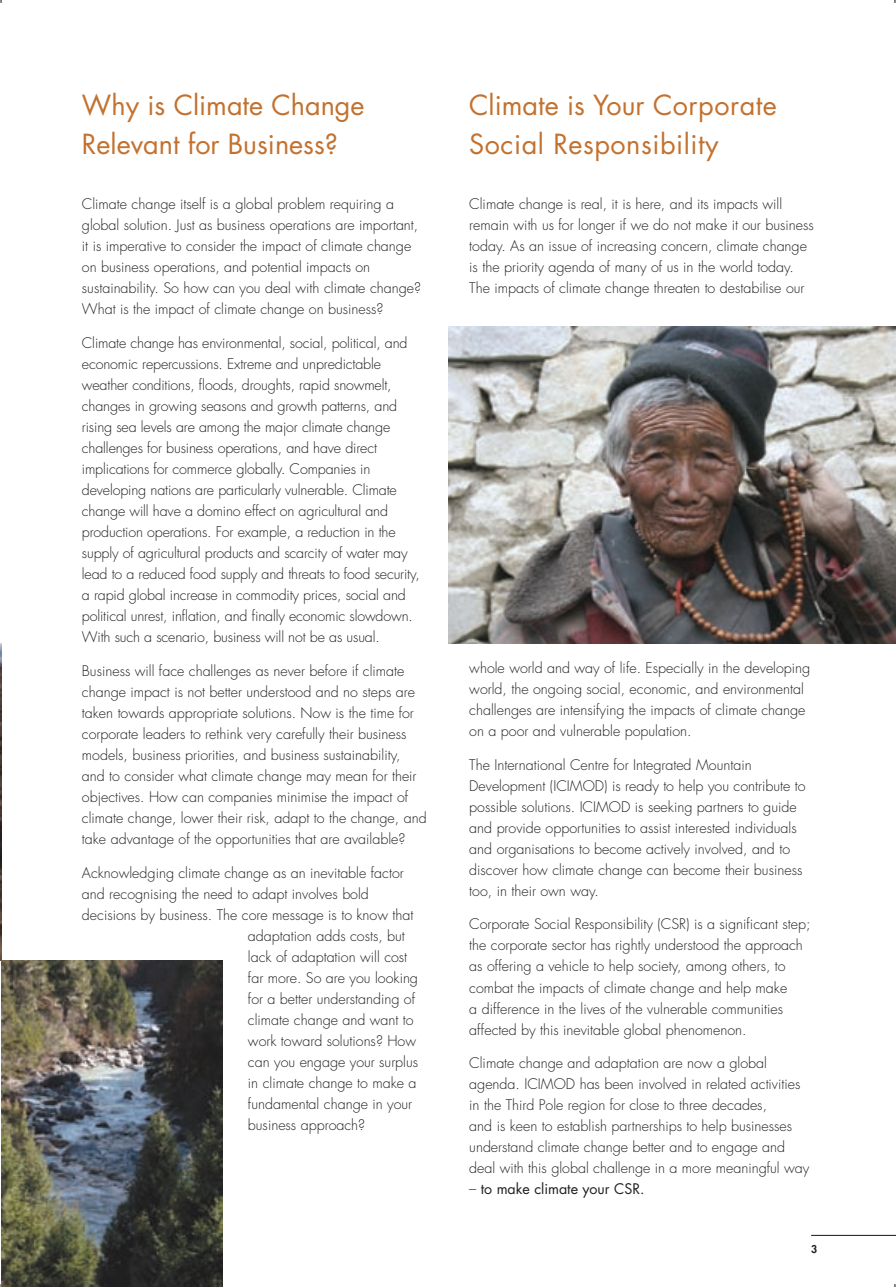
<style>
.page{position:relative;width:896px;height:1287px;background:#fff}
.page>*{position:absolute;margin:0;border:0;box-sizing:border-box;transform-origin:0 0}
.Head_I{font:27px/39px "Futura Std";letter-spacing:.02em;color:#c3712e}
.Head_I-2{font:27px/39px "Futura Std";color:#c3712e}
.BODY{font:300 14.25px/21px "Futura Std";color:#231f20}
.BODY-2{font:14.25px "Futura Std";color:#231f20}
.t1{font:800 10.5px "Futura Std";color:#231f20}
.s1{font-weight:300}
</style>
<div class="page">
<hr style="left:810px;top:1234px;width:85px;height:2px;background:#231f20">
<img style="left:448px;top:327px;width:447px;height:316px">
<img style="left:0;top:643px;width:1px;height:317px">
<img style="left:1px;top:960px;width:221px;height:327px">
<p class="Head_I-2" style="left:82px;top:86px;width:284px">Why is Climate Change<br>Relevant for Business?</p>
<p class="BODY" style="left:82px;top:194px;width:340px">Climate change itself is a global problem requiring a global solution. Just as business operations are important, it is imperative to consider the impact of climate change on business operations, and potential impacts on sustainability. So how can you deal with climate change?<br>What is the impact of climate change on business?</p>
<p class="BODY" style="left:82px;top:332px;width:339px">Climate change has environmental, social, political, and economic repercussions. Extreme and unpredictable weather conditions, floods, droughts, rapid snowmelt, changes in growing seasons and growth patterns, and rising sea levels are among the major climate change challenges for business operations, and have direct implications for commerce globally. Companies in developing nations are particularly vulnerable. Climate change will have a domino effect on agricultural and production operations. For example, a reduction in the supply of agricultural products and scarcity of water may lead to a reduced food supply and threats to food security, a rapid global increase in commodity prices, social and political unrest, inflation, and finally economic slowdown.<br>With such a scenario, business will not be as usual.</p>
<p class="BODY" style="left:82px;top:660px;width:346px">Business will face challenges as never before if climate change impact is not better understood and no steps are taken towards appropriate solutions. Now is the time for corporate leaders to rethink very carefully their business models, business priorities, and business sustainability, and to consider what climate change may mean for their objectives. How can companies minimise the impact of climate change, lower their risk, adapt to the change, and take advantage of the opportunities that are available?</p>
<p class="BODY" style="left:82px;top:862px;width:323px">Acknowledging climate change as an inevitable factor</p>
<p class="BODY" style="left:82px;top:883px;width:288px">and recognising the need to adapt involves bold</p>
<p class="BODY" style="left:82px;top:904px;width:333px">decisions by business. The core message is to know that</p>
<p class="BODY" style="left:248px;top:925px;width:158px">adaptation adds costs, but</p>
<p class="BODY" style="left:248px;top:946px;width:161px">lack of adaptation will cost</p>
<p class="BODY" style="left:248px;top:967px;width:171px">far more. So are you looking</p>
<p class="BODY" style="left:248px;top:988px;width:169px">for a better understanding of</p>
<p class="BODY" style="left:248px;top:1009px;width:167px">climate change and want to</p>
<p class="BODY" style="left:248px;top:1030px;width:170px">work toward solutions? How</p>
<p class="BODY" style="left:248px;top:1051px;width:172px">can you engage your surplus</p>
<p class="BODY" style="left:248px;top:1072px;width:170px">in climate change to make a</p>
<p class="BODY" style="left:248px;top:1093px;width:166px">fundamental change in your</p>
<p class="BODY" style="left:248px;top:1114px;width:119px">business approach?</p>
<p class="Head_I" style="left:469px;top:86px;width:309px">Climate is Your Corporate<br>Social Responsibility</p>
<p class="BODY" style="left:469px;top:194px;width:346px">Climate change is real, it is here, and its impacts will remain with us for longer if we do not make it our business today. As an issue of increasing concern, climate change is the priority agenda of many of us in the world today.<br>The impacts of climate change threaten to destabilise our</p>
<p class="BODY" style="left:469px;top:657px;width:342px">whole world and way of life. Especially in the developing world, the ongoing social, economic, and environmental challenges are intensifying the impacts of climate change on a poor and vulnerable population.</p>
<p class="BODY" style="left:469px;top:754px;width:338px">The International Centre for Integrated Mountain Development (ICIMOD) is ready to help you contribute to possible solutions. ICIMOD is seeking partners to guide and provide opportunities to assist interested individuals and organisations to become actively involved, and to discover how climate change can become their business too, in their own way.</p>
<p class="BODY" style="left:469px;top:914px;width:342px">Corporate Social Responsibility (CSR) is a significant step; the corporate sector has rightly understood the approach as offering a vehicle to help society, among others, to combat the impacts of climate change and help make<br>a difference in the lives of the vulnerable communities affected by this inevitable global phenomenon.</p>
<p class="BODY" style="left:469px;top:1053px;width:341px">Climate change and adaptation are now a global agenda. ICIMOD has been involved in related activities in the Third Pole region for close to three decades,<br>and is keen to establish partnerships to help businesses understand climate change better and to engage and deal with this global challenge in a more meaningful way</p>
<p class="BODY-2" style="left:469px;top:1180px;width:176px"><span class="s1">–</span> to make climate your CSR.</p>
<p class="t1" style="left:810px;top:1242px;width:8px">3</p>
</div>
